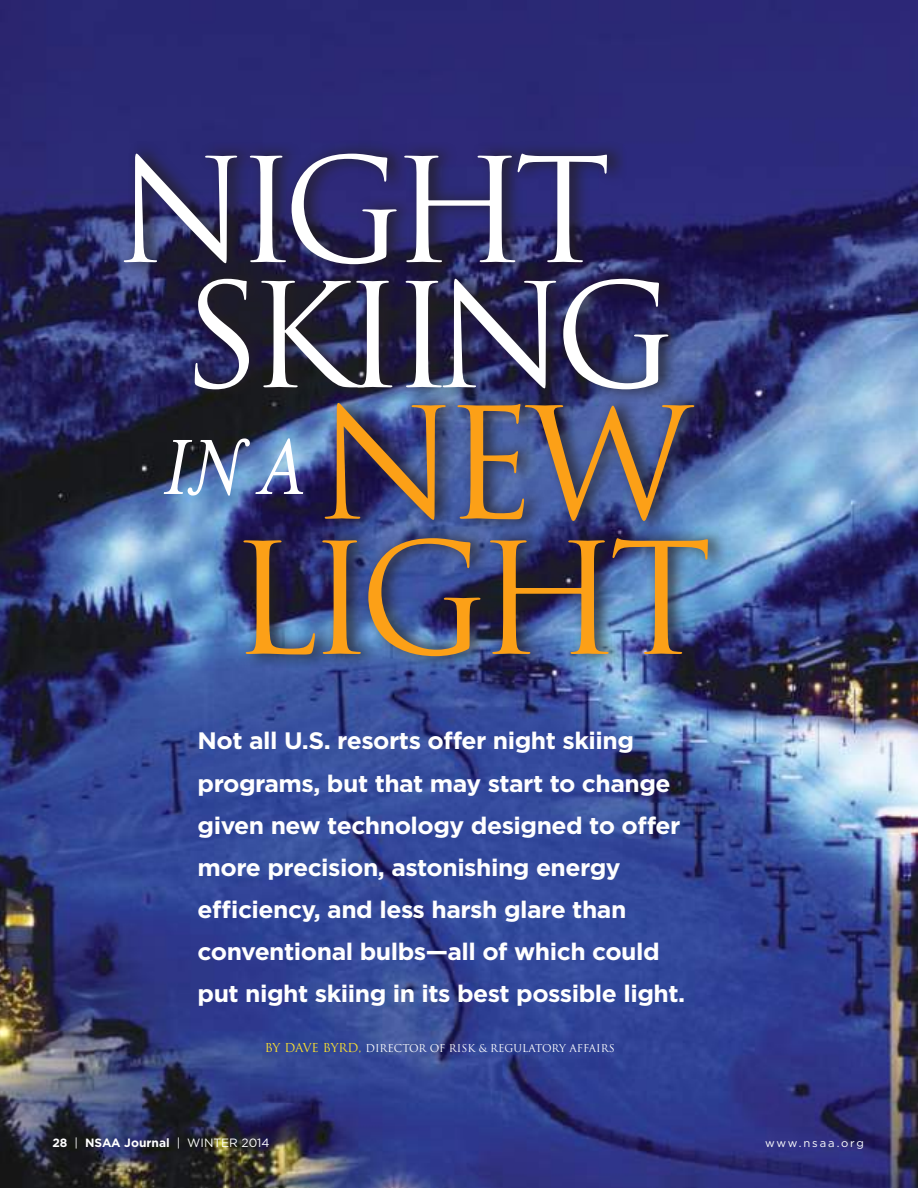
<style>
.page{position:relative;width:918px;height:1188px;background:#fff}
.page>*{position:absolute;margin:0;border:0;box-sizing:border-box;transform-origin:0 0}
.t1{font:150.45px "Trajan";letter-spacing:-.08em;color:#fca017}
.t2{font:141px/125.1px "Trajan";letter-spacing:-.09em;color:#fff;text-align:center}
.t3{font:italic 90px "Mrs Eaves";color:#fff}
.t4{font:700 23.85px/42.2px "Gotham";letter-spacing:-.02em;color:#fff;scale:1.04 1}
.t5{font:700 12px "Gotham";color:#fff}
.t6{font:11.25px "Gotham";letter-spacing:.17em;color:#fff}
.t7{font:10.5px "Trajan";color:#fff}
.s1{font-size:12px;color:#ffe32d}
.s2{font-weight:400}
</style>
<div class="page">
<img style="left:0;top:0;width:918px;height:1188px">
<div style="left:234px;top:386px;width:493px;height:282px;background:#241f1f;opacity:.73"></div>
<div style="left:114px;top:137px;width:572px;height:264px;background:#241f1f;opacity:.73"></div>
<h2 class="t2" style="left:114px;top:149px;width:563px">NIGHT<br>SKIING</h2>
<h3 class="t3" style="left:163px;top:418px;width:142px">IN A</h3>
<h1 class="t1" style="left:315px;top:373px;width:379px">NEW</h1>
<h1 class="t1" style="left:230px;top:508px;width:484px">LIGHT</h1>
<p class="t4" style="left:198px;top:720px;width:470px">Not all U.S. resorts offer night skiing programs, but that may start to change given new technology designed to offer more precision, astonishing energy efficiency, and less harsh glare than conventional bulbs—all of which could put night skiing in its best possible light.</p>
<p class="t7" style="left:265px;top:1041px;width:351px"><span class="s1">BY DAVE BYRD,</span> DIRECTOR OF RISK &amp; REGULATORY AFFAIRS</p>
<p class="t5" style="left:52px;top:1135px;width:219px">28 <span class="s2">|</span> NSAA Journal <span class="s2">| WINTER 2014</span></p>
<p class="t6" style="left:765px;top:1136px;width:100px">www.nsaa.org</p>
</div>
